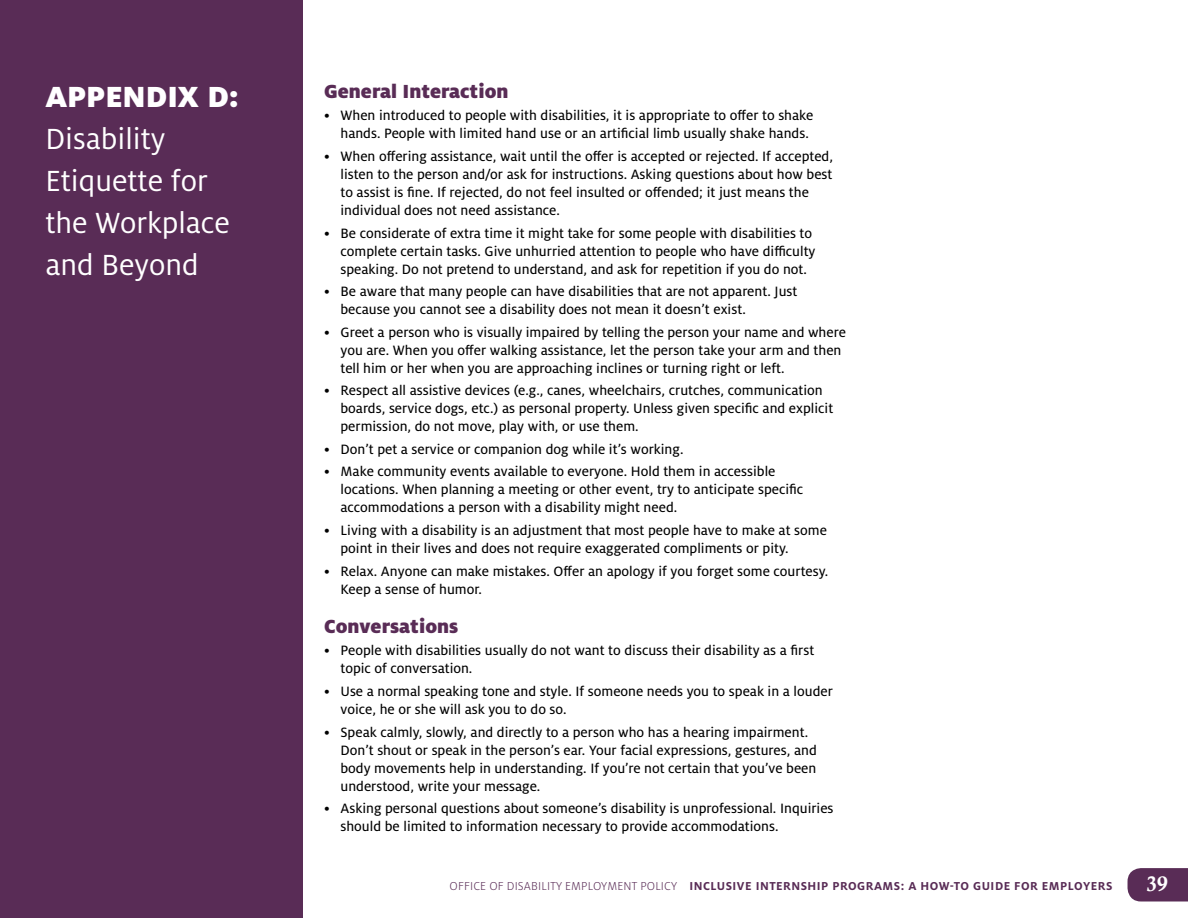
<style>
.page{position:relative;width:1188px;height:918px;background:#fff}
.page>*{position:absolute;margin:0;border:0;box-sizing:border-box;transform-origin:0 0}
.t1{font:32.25px/42px "Milo OT";color:#fff}
.t2{font:900 21px "Milo OT";color:#592c56}
.t3{font:21px "Calis MT Bol";color:#fff}
.t4{font:15px/18px "Milo OT Text";color:#000}
.t5{font:700 12.75px "Milo OT";letter-spacing:.04em;color:#592c56}
.s1{font-weight:900}
.s2{font-weight:300}
</style>
<div class="page">
<svg style="left:1128px;top:868px;width:60px;height:34px;background:#61365e"></svg>
<div style="left:0;top:0;width:302px;height:918px;background:#592c56"></div>
<h1 class="t1" style="left:45px;top:76px;width:195px"><span class="s1">APPENDIX D:<br></span>Disability<br>Etiquette for the Workplace and Beyond</h1>
<h2 class="t2" style="left:324px;top:79px;width:186px">General Interaction</h2>
<p class="t4" style="left:340px;top:107px;width:475px;text-indent:-16px">• When introduced to people with disabilities, it is appropriate to offer to shake hands. People with limited hand use or an artificial limb usually shake hands.</p>
<p class="t4" style="left:340px;top:147px;width:494px;text-indent:-16px">• When offering assistance, wait until the offer is accepted or rejected. If accepted, listen to the person and/or ask for instructions. Asking questions about how best to assist is fine. If rejected, do not feel insulted or offended; it just means the individual does not need assistance.</p>
<p class="t4" style="left:340px;top:224px;width:476px;text-indent:-16px">• Be considerate of extra time it might take for some people with disabilities to complete certain tasks. Give unhurried attention to people who have difficulty speaking. Do not pretend to understand, and ask for repetition if you do not.</p>
<p class="t4" style="left:340px;top:283px;width:458px;text-indent:-16px">• Be aware that many people can have disabilities that are not apparent. Just because you cannot see a disability does not mean it doesn’t exist.</p>
<p class="t4" style="left:340px;top:323px;width:507px;text-indent:-16px">• Greet a person who is visually impaired by telling the person your name and where you are. When you offer walking assistance, let the person take your arm and then tell him or her when you are approaching inclines or turning right or left.</p>
<p class="t4" style="left:340px;top:382px;width:494px;text-indent:-16px">• Respect all assistive devices (e.g., canes, wheelchairs, crutches, communication boards, service dogs, etc.) as personal property. Unless given specific and explicit permission, do not move, play with, or use them.</p>
<p class="t4" style="left:324px;top:440px;width:361px">• Don’t pet a service or companion dog while it’s working.</p>
<p class="t4" style="left:340px;top:463px;width:464px;text-indent:-16px">• Make community events available to everyone. Hold them in accessible locations. When planning a meeting or other event, try to anticipate specific accommodations a person with a disability might need.</p>
<p class="t4" style="left:340px;top:521px;width:488px;text-indent:-16px">• Living with a disability is an adjustment that most people have to make at some point in their lives and does not require exaggerated compliments or pity.</p>
<p class="t4" style="left:340px;top:562px;width:489px;text-indent:-16px">• Relax. Anyone can make mistakes. Offer an apology if you forget some courtesy.<br>Keep a sense of humor.</p>
<h2 class="t2" style="left:324px;top:614px;width:136px">Conversations</h2>
<p class="t4" style="left:340px;top:642px;width:475px;text-indent:-16px">• People with disabilities usually do not want to discuss their disability as a first topic of conversation.</p>
<p class="t4" style="left:340px;top:682px;width:494px;text-indent:-16px">• Use a normal speaking tone and style. If someone needs you to speak in a louder voice, he or she will ask you to do so.</p>
<p class="t4" style="left:340px;top:723px;width:478px;text-indent:-16px">• Speak calmly, slowly, and directly to a person who has a hearing impairment.<br>Don’t shout or speak in the person’s ear. Your facial expressions, gestures, and body movements help in understanding. If you’re not certain that you’ve been understood, write your message.</p>
<p class="t4" style="left:340px;top:800px;width:495px;text-indent:-16px">• Asking personal questions about someone’s disability is unprofessional. Inquiries should be limited to information necessary to provide accommodations.</p>
<p class="t5" style="left:450px;top:879px;width:664px"><span class="s2">OFFICE OF DISABILITY EMPLOYMENT POLICY</span> INCLUSIVE INTERNSHIP PROGRAMS: A HOW-TO GUIDE FOR EMPLOYERS</p>
<h2 class="t3" style="left:1146px;top:872px;width:23px">39</h2>
</div>
